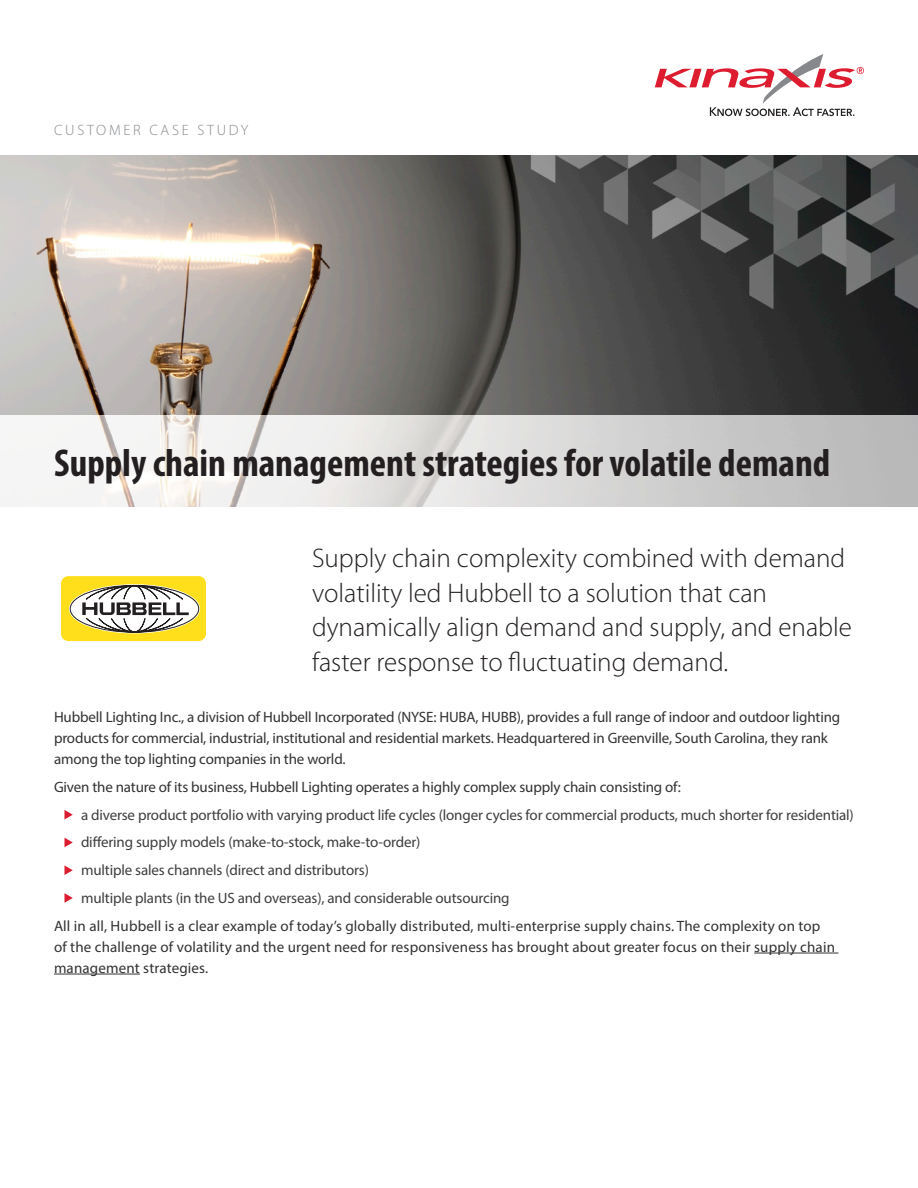
<style>
.page{position:relative;width:918px;height:1188px;background:#fff}
.page>*{position:absolute;margin:0;border:0;box-sizing:border-box;transform-origin:0 0}
.t1{font:700 condensed 39px "Myriad Pro";color:#231f20}
.t2{font:300 27px/34.5px "Myriad Pro";color:#231f20}
.t3{font:15px/21px "Myriad Pro";letter-spacing:-.01em;color:#333233}
.t4{font:15px/27.8px "Myriad Pro";letter-spacing:-.01em;color:#3e3e3f}
.t5{font:15px/21px "Myriad Pro";letter-spacing:.01em;color:#333233}
.t6{font:300 15px "Myriad Pro";letter-spacing:.18em;color:#86888c}
</style>
<div class="page">
<img style="left:0;top:156px;width:918px;height:259px">
<hr style="left:754px;top:953px;width:84px;height:1px;background:#333233">
<hr style="left:54px;top:974px;width:86px;height:1px;background:#333233">
<svg style="left:65px;top:810px;width:8px;height:9px"></svg>
<svg style="left:65px;top:838px;width:8px;height:9px"></svg>
<svg style="left:65px;top:865px;width:8px;height:10px"></svg>
<svg style="left:65px;top:893px;width:8px;height:10px"></svg>
<div style="left:61px;top:576px;width:145px;height:65px;background:#ffdf1b;border-radius:7px"></div>
<svg style="left:70px;top:585px;width:129px;height:47px"></svg>
<svg style="left:82px;top:585px;width:107px;height:48px;background:#bcb7a2"></svg>
<svg style="left:655px;top:54px;width:209px;height:62px"></svg>
<svg style="left:0;top:415px;width:918px;height:92px"></svg>
<img style="left:393px;top:156px;width:525px;height:153px">
<p class="t6" style="left:54px;top:122px;width:196px">CUSTOMER CASE STUDY</p>
<h1 class="t1" style="left:54px;top:438px;width:778px">Supply chain management strategies for volatile demand</h1>
<h2 class="t2" style="left:312px;top:541px;width:542px">Supply chain complexity combined with demand volatility led Hubbell to a solution that can dynamically align demand and supply, and enable faster response to fluctuating demand.</h2>
<p class="t3" style="left:54px;top:706px;width:788px">Hubbell Lighting Inc., a division of Hubbell Incorporated (NYSE: HUBA, HUBB), provides a full range of indoor and outdoor lighting products for commercial, industrial, institutional and residential markets. Headquartered in Greenville, South Carolina, they rank among the top lighting companies in the world.</p>
<p class="t3" style="left:54px;top:776px;width:629px">Given the nature of its business, Hubbell Lighting operates a highly complex supply chain consisting of:</p>
<p class="t4" style="left:81px;top:800px;width:774px">a diverse product portfolio with varying product life cycles (longer cycles for commercial products, much shorter for residential) differing supply models (make-to-stock, make-to-order)<br>multiple sales channels (direct and distributors)<br>multiple plants (in the US and overseas), and considerable outsourcing</p>
<p class="t5" style="left:54px;top:915px;width:783px">All in all, Hubbell is a clear example of today’s globally distributed, multi-enterprise supply chains. The complexity on top of the challenge of volatility and the urgent need for responsiveness has brought about greater focus on their supply chain management strategies.</p>
</div>
